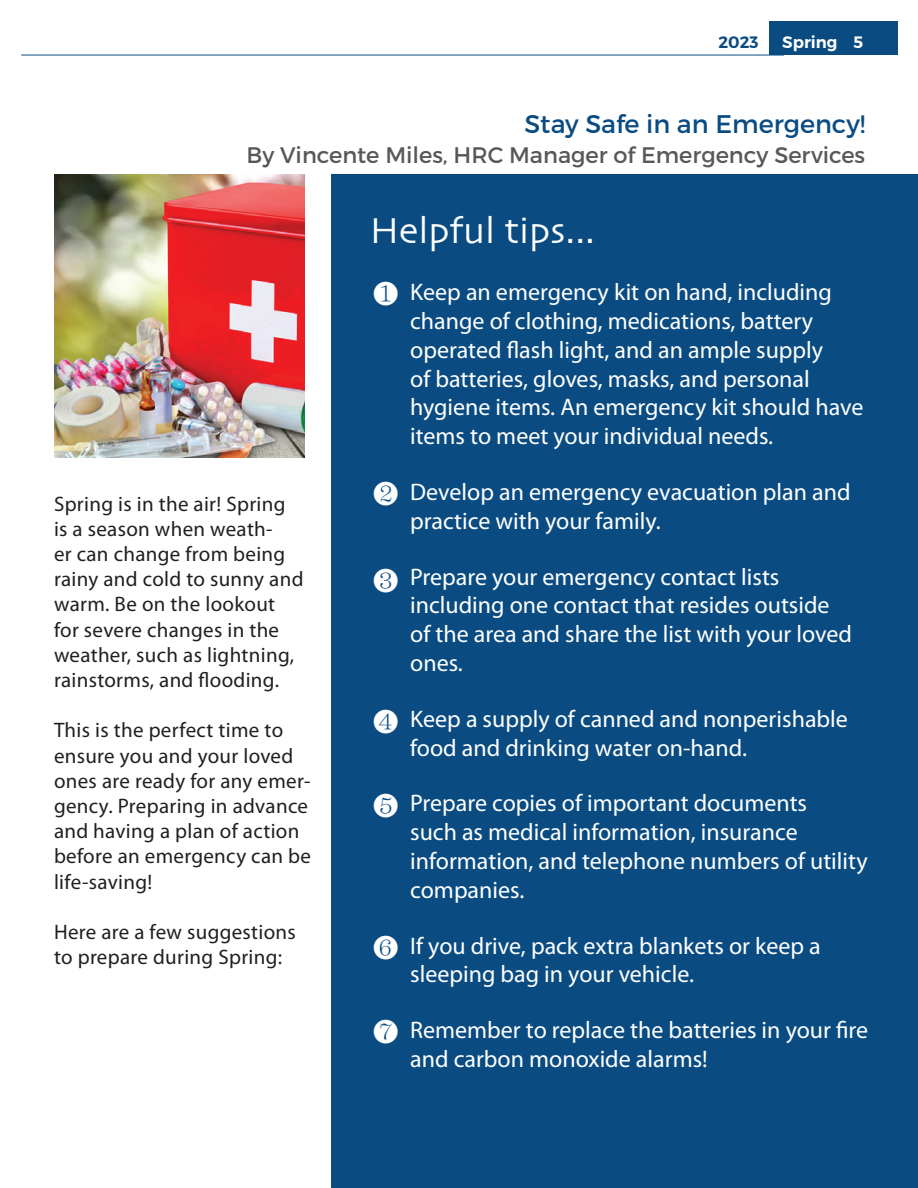
<style>
.page{position:relative;width:918px;height:1188px;background:#fff}
.page>*{position:absolute;margin:0;border:0;box-sizing:border-box;transform-origin:0 0}
.t1{font:37.65px "Skia";color:#fff}
.t2{font:25.5px "Montserrat";color:#0a4c82}
.t3{font:24px/28.8px "Myriad Pro";color:#fff}
.t4{font:22.5px "Montserrat";color:#57585a}
.t5{font:21px/25.2px "Myriad Pro";letter-spacing:.015em;color:#231f20}
.t6{font:600 16.5px "Montserrat";color:#fff}
.t7{font:600 16.5px "Montserrat";color:#0a4c82}
</style>
<div class="page">
<hr style="left:21px;top:55px;width:763px;height:1px;background:#0a4c82">
<div style="left:769px;top:22px;width:129px;height:33px;background:#0a4c82"></div>
<img style="left:54px;top:174px;width:251px;height:283px">
<div style="left:332px;top:174px;width:586px;height:1014px;background:#0a4c82"></div>
<p class="t7" style="left:718px;top:32px;width:42px">2023</p>
<p class="t6" style="left:782px;top:32px;width:82px">Spring 5</p>
<p class="t2" style="left:524px;top:108px;width:342px">Stay Safe in an Emergency!</p>
<p class="t4" style="left:247px;top:141px;width:620px">By Vincente Miles, HRC Manager of Emergency Services</p>
<p class="t5" style="left:54px;top:491px;width:251px">Spring is in the air! Spring is a season when weath-<br>er can change from being rainy and cold to sunny and warm. Be on the lookout for severe changes in the weather, such as lightning, rainstorms, and flooding.</p>
<p class="t5" style="left:54px;top:718px;width:258px">This is the perfect time to ensure you and your loved ones are ready for any emer&shy;gency. Preparing in advance and having a plan of action before an emergency can be life-saving!</p>
<p class="t5" style="left:54px;top:920px;width:243px">Here are a few suggestions to prepare during Spring:</p>
<h1 class="t1" style="left:370px;top:209px;width:227px">Helpful tips...</h1>
<p class="t3" style="left:410px;top:278px;width:455px">Keep an emergency kit on hand, including change of clothing, medications, battery operated flash light, and an ample supply<br>of batteries, gloves, masks, and personal hygiene items. An emergency kit should have items to meet your individual needs.</p>
<p class="t3" style="left:410px;top:478px;width:442px">Develop an emergency evacuation plan and practice with your family.</p>
<p class="t3" style="left:410px;top:563px;width:443px">Prepare your emergency contact lists including one contact that resides outside of the area and share the list with your loved ones.</p>
<p class="t3" style="left:410px;top:705px;width:439px">Keep a supply of canned and nonperishable food and drinking water on-hand.</p>
<p class="t3" style="left:410px;top:789px;width:459px">Prepare copies of important documents<br>such as medical information, insurance information, and telephone numbers of utility companies.</p>
<p class="t3" style="left:410px;top:932px;width:412px">If you drive, pack extra blankets or keep a sleeping bag in your vehicle.</p>
<p class="t3" style="left:410px;top:1016px;width:460px">Remember to replace the batteries in your fire and carbon monoxide alarms!</p>
</div>
